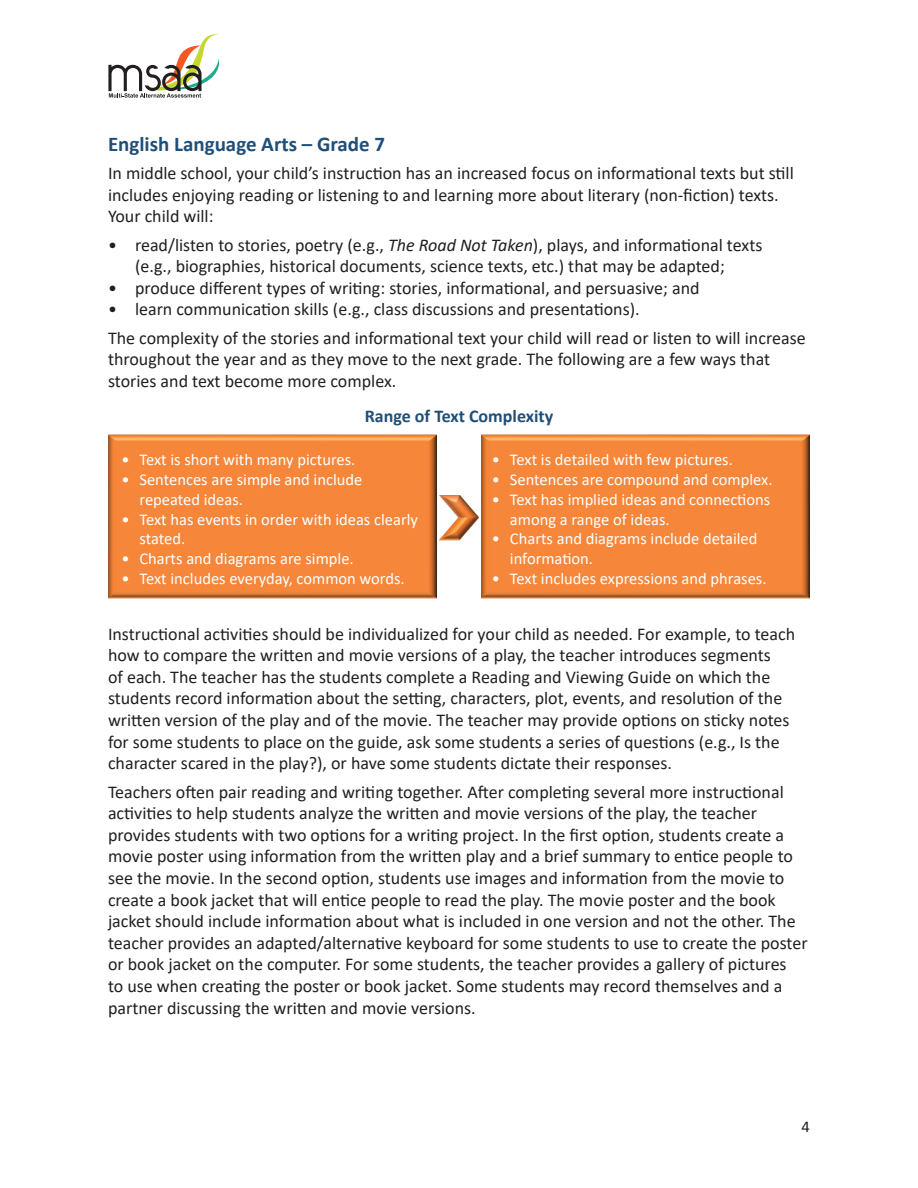
<style>
.page{position:relative;width:918px;height:1188px;background:#fff}
.page>*{position:absolute;margin:0;border:0;box-sizing:border-box;transform-origin:0 0}
.t1{font:700 21px "Calibri";color:#1f4e79}
.t2{font:18px/21.6px "Calibri";color:#231f20}
.t3{font:700 18px "Calibri";color:#1f4e79}
.t4{font:16.5px/19.8px "Calibri";color:#fff}
.t5{font:16.5px "Calibri";color:#231f20}
.s1{font-style:italic}
</style>
<div class="page">
<img style="left:481px;top:435px;width:329px;height:163px">
<img style="left:108px;top:435px;width:329px;height:163px">
<svg style="left:108px;top:33px;width:112px;height:65px"></svg>
<img style="left:439px;top:495px;width:39px;height:45px">
<p class="t1" style="left:108px;top:129px;width:279px">English Language Arts – Grade 7</p>
<p class="t2" style="left:108px;top:162px;width:687px">In middle school, your child’s instruction has an increased focus on informational texts but still includes enjoying reading or listening to and learning more about literary (non-fiction) texts.<br>Your child will:</p>
<p class="t2" style="left:108px;top:233px;width:656px;text-align:center">• read/listen to stories, poetry (e.g., <span class="s1">The Road Not Taken</span>), plays, and informational texts (e.g., biographies, historical documents, science texts, etc.) that may be adapted;</p>
<p class="t2" style="left:108px;top:277px;width:593px">• produce different types of writing: stories, informational, and persuasive; and</p>
<p class="t2" style="left:108px;top:295px;width:699px;line-height:28.3px">• learn communication skills (e.g., class discussions and presentations).<br>The complexity of the stories and informational text your child will read or listen to will increase</p>
<p class="t2" style="left:108px;top:348px;width:664px">throughout the year and as they move to the next grade. The following are a few ways that stories and text become more complex.</p>
<p class="t3" style="left:365px;top:403px;width:190px">Range of Text Complexity</p>
<p class="t4" style="left:122px;top:449px;width:235px">• Text is short with many pictures.</p>
<p class="t4" style="left:140px;top:469px;width:224px;text-indent:-18px">• Sentences are simple and include repeated ideas.</p>
<p class="t4" style="left:140px;top:509px;width:280px;text-indent:-18px">• Text has events in order with ideas clearly stated.</p>
<p class="t4" style="left:122px;top:548px;width:234px">• Charts and diagrams are simple.</p>
<p class="t4" style="left:122px;top:568px;width:285px">• Text includes everyday, common words.</p>
<p class="t4" style="left:492px;top:449px;width:242px">• Text is detailed with few pictures.</p>
<p class="t4" style="left:492px;top:469px;width:282px">• Sentences are compound and complex.</p>
<p class="t4" style="left:510px;top:489px;width:262px;text-indent:-18px">• Text has implied ideas and connections among a range of ideas.</p>
<p class="t4" style="left:510px;top:529px;width:249px;text-indent:-18px">• Charts and diagrams include detailed information.</p>
<p class="t4" style="left:492px;top:568px;width:276px">• Text includes expressions and phrases.</p>
<p class="t2" style="left:108px;top:622px;width:689px">Instructional activities should be individualized for your child as needed. For example, to teach how to compare the written and movie versions of a play, the teacher introduces segments<br>of each. The teacher has the students complete a Reading and Viewing Guide on which the students record information about the setting, characters, plot, events, and resolution of the written version of the play and of the movie. The teacher may provide options on sticky notes for some students to place on the guide, ask some students a series of questions (e.g., Is the character scared in the play?), or have some students dictate their responses.</p>
<p class="t2" style="left:108px;top:780px;width:701px">Teachers often pair reading and writing together. After completing several more instructional activities to help students analyze the written and movie versions of the play, the teacher provides students with two options for a writing project. In the first option, students create a movie poster using information from the written play and a brief summary to entice people to see the movie. In the second option, students use images and information from the movie to create a book jacket that will entice people to read the play. The movie poster and the book jacket should include information about what is included in one version and not the other. The teacher provides an adapted/alternative keyboard for some students to use to create the poster or book jacket on the computer. For some students, the teacher provides a gallery of pictures<br>to use when creating the poster or book jacket. Some students may record themselves and a partner discussing the written and movie versions.</p>
<p class="t5" style="left:802px;top:1115px;width:10px">4</p>
</div>
